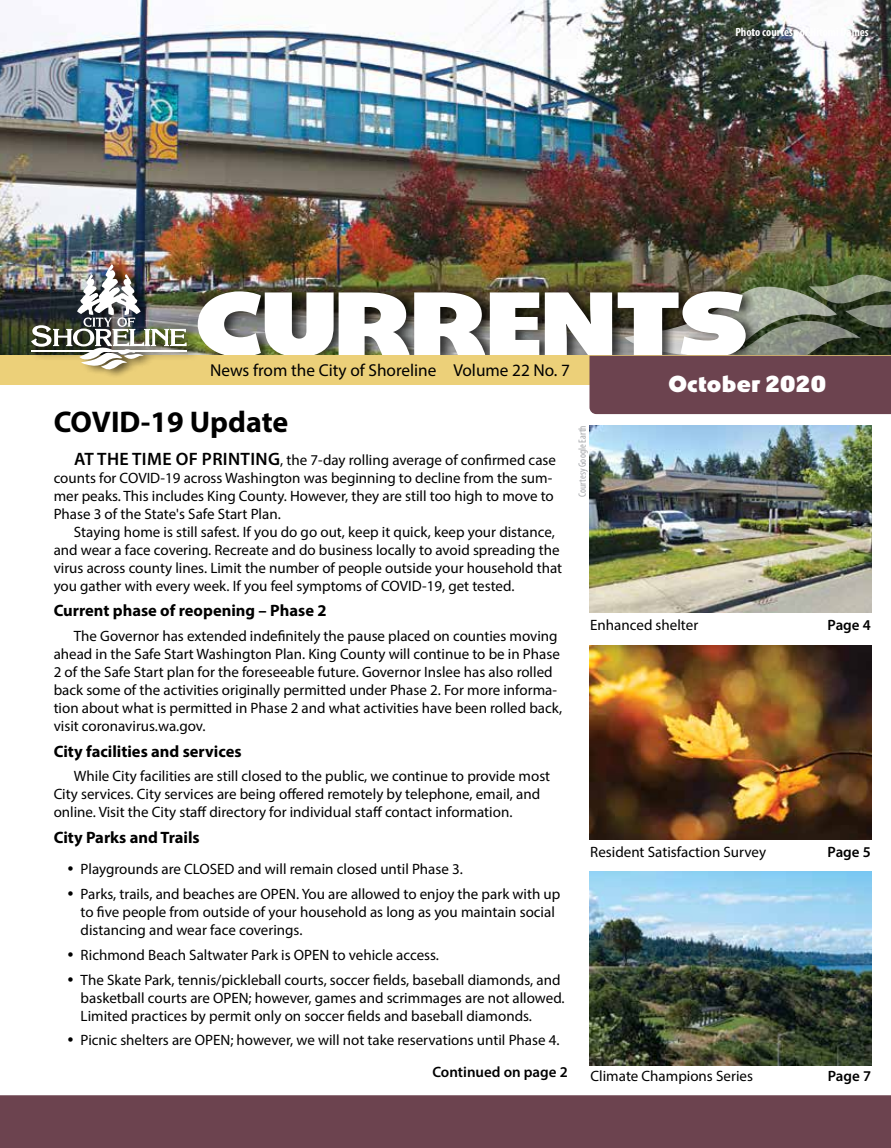
<style>
.page{position:relative;width:891px;height:1148px;background:#fff}
.page>*{position:absolute;margin:0;border:0;box-sizing:border-box;transform-origin:0 0}
.t1{font:88.5px "Dez Boulder Ego";letter-spacing:-.005em;color:#fff;scale:1.19 1}
.t2{font:700 30px "Myriad Pro";color:#000}
.t3{font:22.5px "Dez Boulder Ego";letter-spacing:.04em;color:#fff}
.t4{font:17.25px "Myriad Pro";color:#000}
.t5{font:700 16.5px "Myriad Pro";color:#000}
.t6{font:15px/18px "Myriad Pro";color:#000}
.t7{font:600 15px "Myriad Pro";color:#000}
.t8{font:700 condensed 12px "Myriad Pro";color:#fff}
.t9{font:condensed 10.5px "Myriad Pro";color:#a5a7aa}
.s1{font-weight:600;font-size:18px}
</style>
<div class="page">
<img style="left:0;top:0;width:891px;height:356px">
<div style="left:197px;top:285px;width:563px;height:81px;background:#000;opacity:.66"></div>
<div style="left:0;top:356px;width:891px;height:29px;background:#ecd079"></div>
<svg style="left:590px;top:273px;width:301px;height:141px;background:#63534e"></svg>
<div style="left:30px;top:258px;width:171px;height:120px;background:#000;opacity:.75"></div>
<img style="left:31px;top:264px;width:156px;height:107px">
<img style="left:590px;top:425px;width:282px;height:188px">
<img style="left:590px;top:645px;width:282px;height:194px">
<img style="left:590px;top:872px;width:282px;height:193px">
<div style="left:0;top:1095px;width:891px;height:53px;background:#6c434f"></div>
<p class="t8" style="left:735px;top:24px;width:135px">Photo courtesy of Hitomi Dames</p>
<h1 class="t1" style="left:196px;top:256px;width:464px">CURRENTS</h1>
<p class="t4" style="left:210px;top:360px;width:362px">News from the City of Shoreline Volume 22 No. 7</p>
<h3 class="t3" style="left:669px;top:367px;width:159px">October 2020</h3>
<h2 class="t2" style="left:54px;top:402px;width:236px">COVID-19 Update</h2>
<p class="t6" style="left:54px;top:450px;width:504px;text-indent:20px"><span class="s1">AT THE TIME OF PRINTING</span>, the 7-day rolling average of confirmed case counts for COVID-19 across Washington was beginning to decline from the sum&shy;mer peaks. This includes King County. However, they are still too high to move to Phase 3 of the State's Safe Start Plan.</p>
<p class="t6" style="left:54px;top:522px;width:510px;text-indent:20px">Staying home is still safest. If you do go out, keep it quick, keep your distance, and wear a face covering. Recreate and do business locally to avoid spreading the virus across county lines. Limit the number of people outside your household that you gather with every week. If you feel symptoms of COVID-19, get tested.</p>
<p class="t5" style="left:54px;top:600px;width:274px">Current phase of reopening – Phase 2</p>
<p class="t6" style="left:54px;top:626px;width:510px;text-indent:20px">The Governor has extended indefinitely the pause placed on counties moving ahead in the Safe Start Washington Plan. King County will continue to be in Phase 2 of the Safe Start plan for the foreseeable future. Governor Inslee has also rolled back some of the activities originally permitted under Phase 2. For more informa&shy;tion about what is permitted in Phase 2 and what activities have been rolled back, visit coronavirus.wa.gov.</p>
<p class="t5" style="left:54px;top:740px;width:189px">City facilities and services</p>
<p class="t6" style="left:54px;top:767px;width:498px;text-indent:20px">While City facilities are still closed to the public, we continue to provide most<br>City services. City services are being offered remotely by telephone, email, and online. Visit the City staff directory for individual staff contact information.</p>
<p class="t5" style="left:54px;top:826px;width:148px">City Parks and Trails</p>
<p class="t6" style="left:81px;top:856px;width:481px;line-height:24.8px">Playgrounds are CLOSED and will remain closed until Phase 3.<br>Parks, trails, and beaches are OPEN. You are allowed to enjoy the park with up</p>
<p class="t6" style="left:81px;top:902px;width:476px">to five people from outside of your household as long as you maintain social distancing and wear face coverings.</p>
<p class="t6" style="left:81px;top:942px;width:481px;line-height:24.8px">Richmond Beach Saltwater Park is OPEN to vehicle access.<br>The Skate Park, tennis/pickleball courts, soccer fields, baseball diamonds, and</p>
<p class="t6" style="left:81px;top:988px;width:486px">basketball courts are OPEN; however, games and scrimmages are not allowed.<br>Limited practices by permit only on soccer fields and baseball diamonds.</p>
<p class="t6" style="left:81px;top:1031px;width:480px">Picnic shelters are OPEN; however, we will not take reservations until Phase 4.</p>
<p class="t7" style="left:432px;top:1062px;width:137px">Continued on page 2</p>
<p class="t9" style="left:576px;top:496px;width:73px;rotate:-90deg">Courtesy Google Earth</p>
<p class="t6" style="left:590px;top:615px;width:109px">Enhanced shelter</p>
<p class="t7" style="left:828px;top:615px;width:45px">Page 4</p>
<p class="t6" style="left:590px;top:842px;width:177px">Resident Satisfaction Survey</p>
<p class="t7" style="left:828px;top:842px;width:45px">Page 5</p>
<p class="t6" style="left:591px;top:1066px;width:164px">Climate Champions Series</p>
<p class="t7" style="left:828px;top:1066px;width:45px">Page 7</p>
</div>
